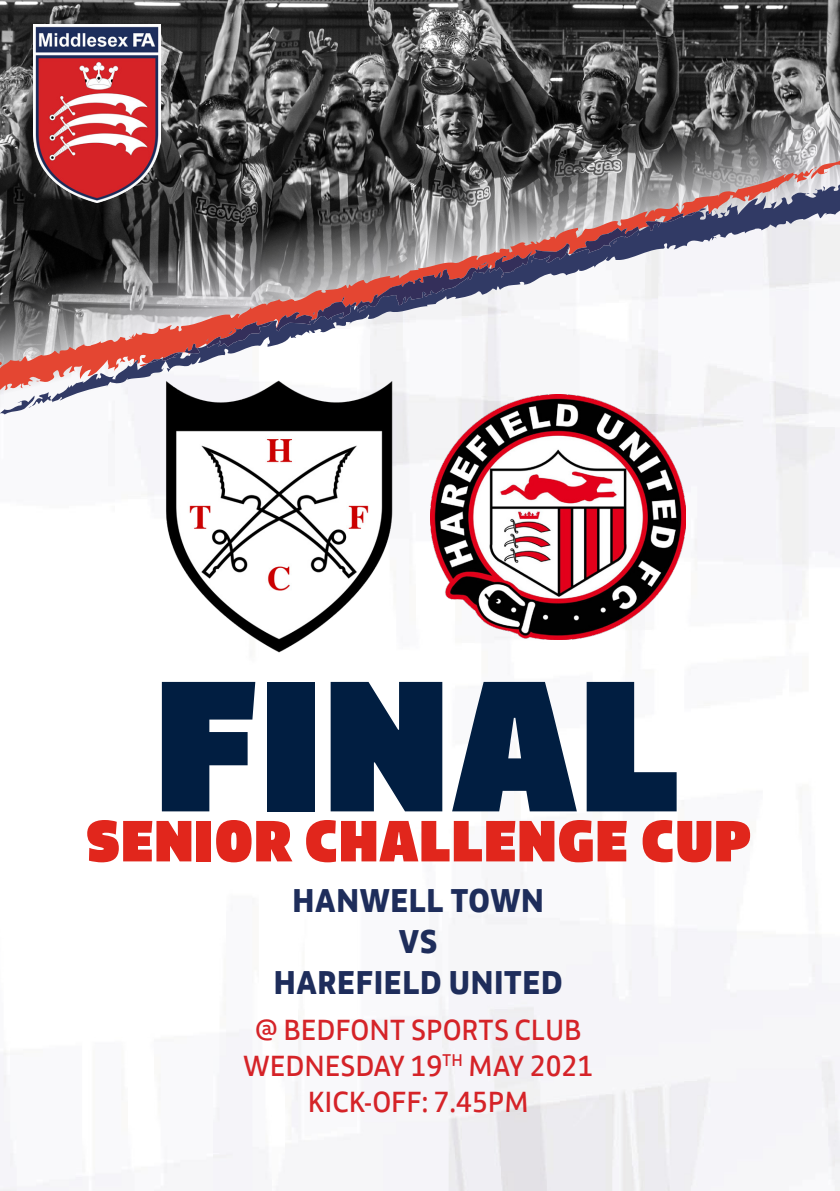
<style>
.page{position:relative;width:840px;height:1191px;background:#fff}
.page>*{position:absolute;margin:0;border:0;box-sizing:border-box;transform-origin:0 0}
.t1{font:192px "FS Jack Poster";color:#011e41}
.t2{font:60px "FS Jack Poster";color:#e1261c}
.t3{font:700 34px/40.8px "FS Jack";color:#1e2d5b;text-align:center}
.t4{font:30px/36px "FS Jack";color:#d52328;text-align:center}
</style>
<div class="page">
<img style="left:0;top:416px;width:839px;height:775px">
<img style="left:0;top:0;width:839px;height:416px">
<svg style="left:809px;top:154px;width:30px;height:25px"></svg>
<svg style="left:0;top:168px;width:813px;height:225px;background:#685e5e"></svg>
<svg style="left:0;top:395px;width:36px;height:25px"></svg>
<svg style="left:32px;top:182px;width:807px;height:224px"></svg>
<svg style="left:133px;top:210px;width:578px;height:154px"></svg>
<svg style="left:139px;top:363px;width:7px;height:3px"></svg>
<svg style="left:359px;top:309px;width:6px;height:4px"></svg>
<svg style="left:631px;top:229px;width:7px;height:7px"></svg>
<svg style="left:609px;top:241px;width:7px;height:6px"></svg>
<svg style="left:699px;top:208px;width:6px;height:3px"></svg>
<svg style="left:479px;top:262px;width:7px;height:4px"></svg>
<svg style="left:206px;top:338px;width:8px;height:8px"></svg>
<svg style="left:228px;top:328px;width:8px;height:6px"></svg>
<img style="left:33px;top:24px;width:127px;height:179px">
<img style="left:157px;top:375px;width:242px;height:283px">
<img style="left:430px;top:394px;width:255px;height:245px">
<h1 class="t1" style="left:154px;top:579px;width:529px">FINAL</h1>
<h2 class="t2" style="left:85px;top:788px;width:666px">SENIOR CHALLENGE CUP</h2>
<p class="t3" style="left:273px;top:877px;width:291px">HANWELL TOWN<br>VS<br>HAREFIELD UNITED</p>
<p class="t4" style="left:243px;top:1009px;width:351px">@ BEDFONT SPORTS CLUB<br>WEDNESDAY 19<sup>TH</sup> MAY 2021<br>KICK-OFF: 7.45PM</p>
</div>
